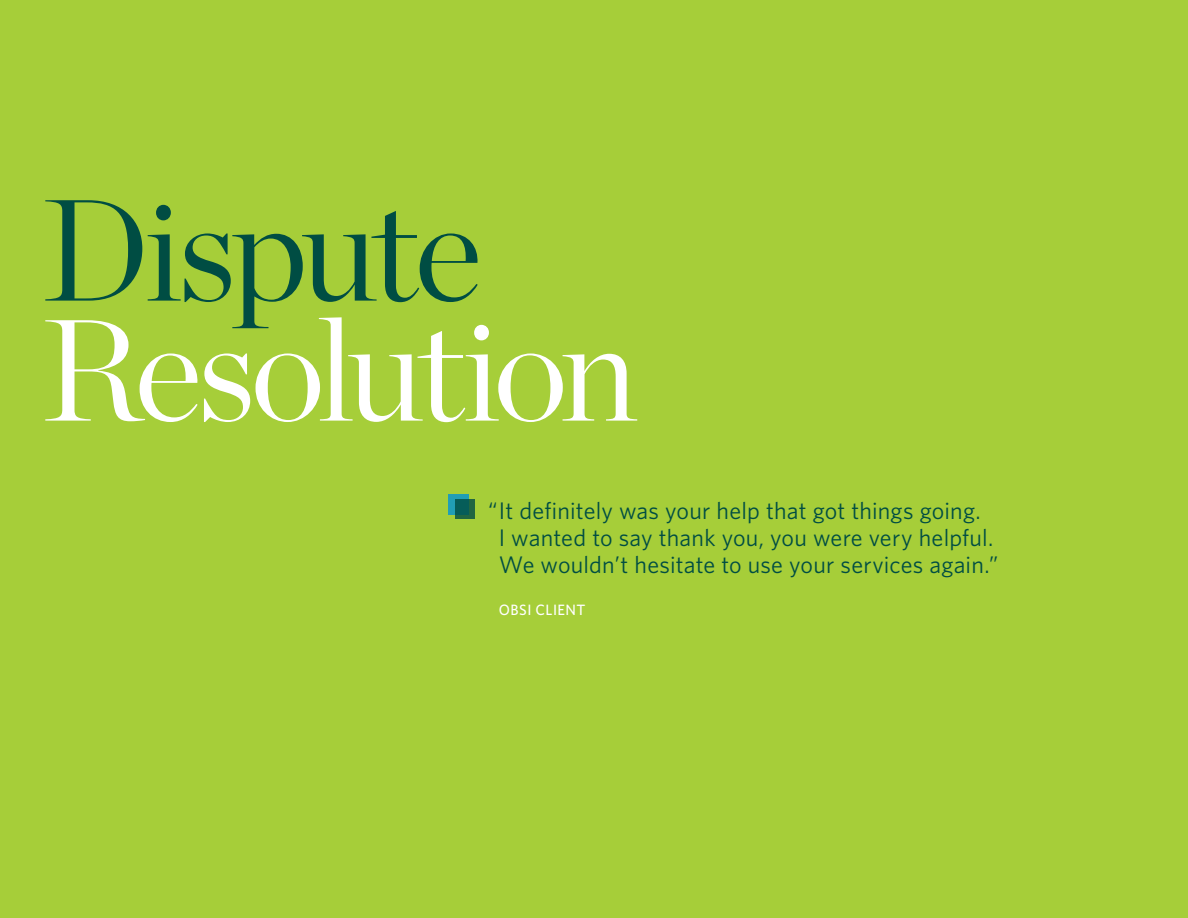
<style>
.page{position:relative;width:1188px;height:918px;background:#a6ce39}
.page>*{position:absolute;margin:0;border:0;box-sizing:border-box;transform-origin:0 0}
.t1{font:300 144px/120px "Chronicle Display";letter-spacing:-.04em;color:#fff}
.t2{font:24px/27px "Whitney HTF";letter-spacing:.005em;color:#004d43}
.t3{font:15px "Whitney HTF Medium SC";letter-spacing:.03em;color:#fff}
.s1{color:#004d43}
</style>
<div class="page">
<div style="left:448px;top:494px;width:21px;height:20px;background:linear-gradient(to bottom,#219eb5,#219eb5)"></div>
<svg style="left:455px;top:500px;width:20px;height:19px"></svg>
<p class="t1" style="left:41px;top:179px;width:598px"><span class="s1">Dispute<br></span>Resolution</p>
<p class="t2" style="left:499px;top:496px;width:501px;text-indent:-10px">“It definitely was your help that got things going.<br>I wanted to say thank you, you were very helpful.<br>We wouldn’t hesitate to use your services again.”</p>
<p class="t3" style="left:499px;top:600px;width:88px">OBSI CLIENT</p>
</div>
